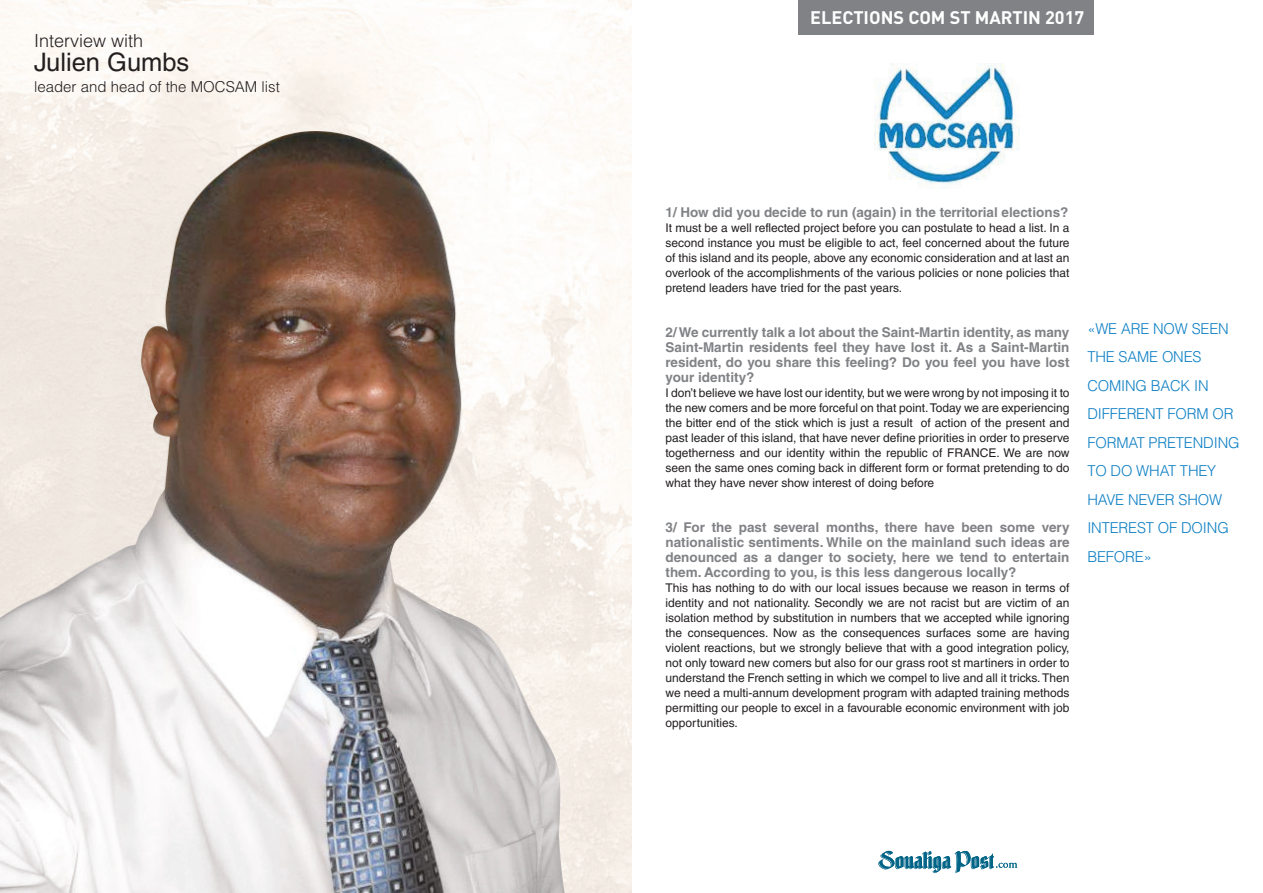
<style>
.page{position:relative;width:1263px;height:893px;background:#fff}
.page>*{position:absolute;margin:0;border:0;box-sizing:border-box;transform-origin:0 0}
.t1{font:25.5px "Helvetica LT Std";color:#231f20}
.t2{font:700 18px "DINOT";color:#fff}
.t3{font:300 18px "Helvetica LT Std";color:#231f20}
.t4{font:300 15px/28.5px "Helvetica LT Std";letter-spacing:-.01em;color:#0b7ec3}
.t5{font:300 15px "Helvetica LT Std";color:#231f20}
.t6{font:700 13.5px/15px "Helvetica LT Std";color:#808285;text-align:justify}
.t7{font:12px/15px "Helvetica LT Std";color:#231f20;text-align:justify}
</style>
<div class="page">
<img style="left:0;top:0;width:631px;height:893px">
<div style="left:798px;top:0;width:295px;height:34px;background:#808285"></div>
<img style="left:875px;top:64px;width:144px;height:123px">
<svg style="left:878px;top:850px;width:139px;height:23px"></svg>
<h2 class="t3" style="left:34px;top:29px;width:111px">Interview with</h2>
<h1 class="t1" style="left:34px;top:47px;width:157px">Julien Gumbs</h1>
<p class="t5" style="left:34px;top:77px;width:247px">leader and head of the MOCSAM list</p>
<h2 class="t2" style="left:810px;top:6px;width:275px">ELECTIONS COM ST MARTIN 2017</h2>
<p class="t6" style="left:665px;top:205px;width:404px">1/ How did you decide to run (again) in the territorial elections?</p>
<p class="t7" style="left:665px;top:220px;width:405px">It must be a well reflected project before you can postulate to head a list. In a second instance you must be eligible to act, feel concerned about the future of this island and its people, above any economic consideration and at last an overlook of the accomplishments of the various policies or none policies that pretend leaders have tried for the past years.</p>
<p class="t6" style="left:665px;top:325px;width:405px">2/ We currently talk a lot about the Saint-Martin identity, as many Saint-Martin residents feel they have lost it. As a Saint-Martin resident, do you share this feeling? Do you feel you have lost your identity?</p>
<p class="t7" style="left:665px;top:385px;width:405px">I don’t believe we have lost our identity, but we were wrong by not imposing it to the new comers and be more forceful on that point. Today we are experiencing the bitter end of the stick which is just a result of action of the present and past leader of this island, that have never define priorities in order to preserve togetherness and our identity within the republic of FRANCE. We are now seen the same ones coming back in different form or format pretending to do what they have never show interest of doing before</p>
<p class="t6" style="left:665px;top:520px;width:405px">3/ For the past several months, there have been some very nationalistic sentiments. While on the mainland such ideas are denounced as a danger to society, here we tend to entertain them. According to you, is this less dangerous locally?</p>
<p class="t7" style="left:665px;top:580px;width:406px">This has nothing to do with our local issues because we reason in terms of identity and not nationality. Secondly we are not racist but are victim of an isolation method by substitution in numbers that we accepted while ignoring the consequences. Now as the consequences surfaces some are having violent reactions, but we strongly believe that with a good integration policy, not only toward new comers but also for our grass root st martiners in order to understand the French setting in which we compel to live and all it tricks. Then we need a multi-annum development program with adapted training methods permitting our people to excel in a favourable economic environment with job opportunities.</p>
<p class="t4" style="left:1087px;top:314px;width:154px">«WE ARE NOW SEEN<br>THE SAME ONES<br>COMING BACK IN<br>DIFFERENT FORM OR<br>FORMAT PRETENDING<br>TO DO WHAT THEY<br>HAVE NEVER SHOW<br>INTEREST OF DOING<br>BEFORE»</p>
</div>
